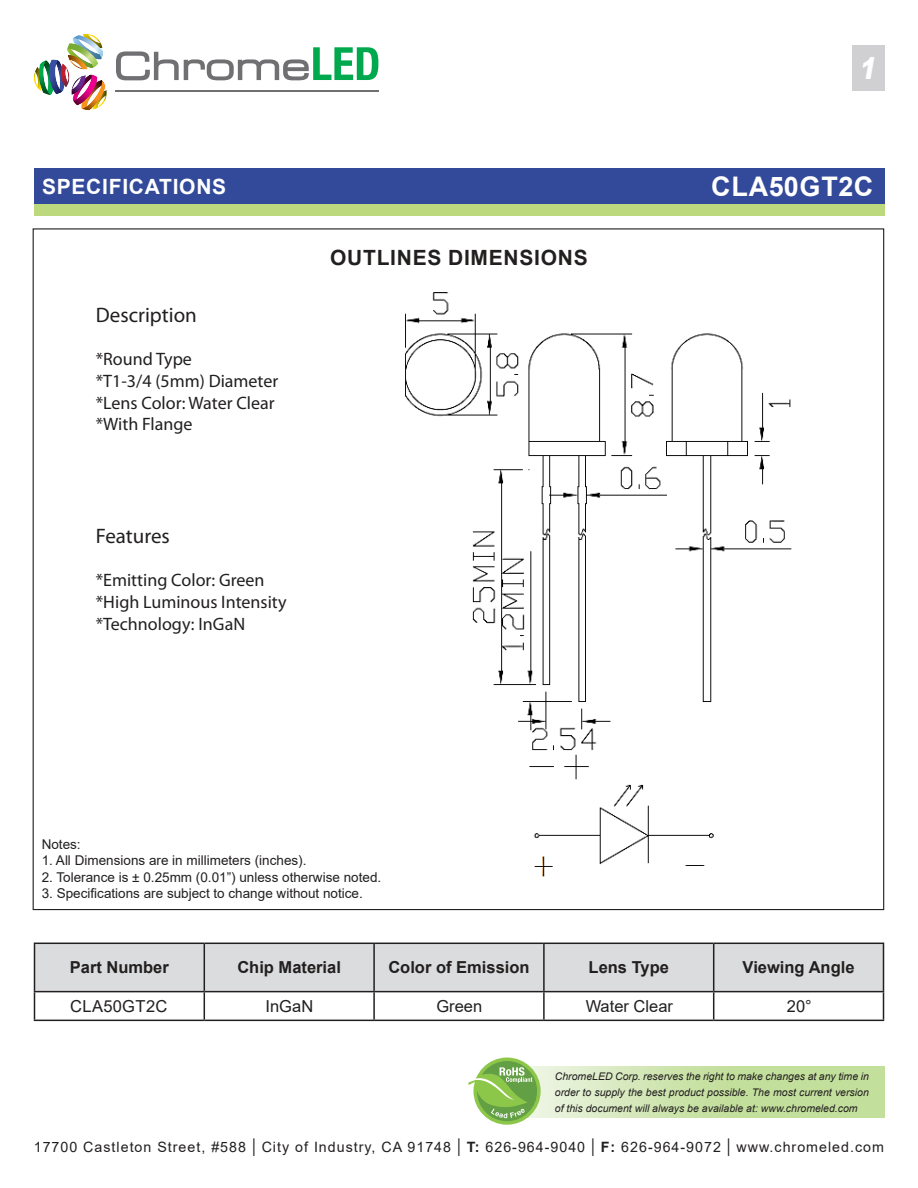
<style>
.page{position:relative;width:918px;height:1188px;background:#fff}
.page>*{position:absolute;margin:0;border:0;box-sizing:border-box;transform-origin:0 0}
.t1{font:italic 900 30px "Arial";color:#fff;scale:.8 1}
.t2{font:700 27px "Arial";letter-spacing:.02em;color:#fff}
.t3{font:21px "Myriad Pro";color:#221f1f}
.t4{font:700 21px "Arial";letter-spacing:.035em;color:#221f1f}
.t5{font:700 21px "Arial";letter-spacing:.035em;color:#fff}
.t6{font:18px/21.6px "Myriad Pro";color:#221f1f}
.t7{font:700 16.5px "Arial";color:#221f1f}
.t8{font:16.5px "Arial";color:#221f1f}
.t9{font:16.5px "Arial";letter-spacing:.02em;color:#221f1f}
.t10{font:14.25px "Arial";letter-spacing:.07em;color:#221f1f}
.t11{font:13.5px "Arial";color:#221f1f}
.t12{font:italic 10.5px/15.8px "Arial";color:#221f1f;text-align:justify}
.s1{font-size:18.6px}
.s2{font-weight:700}
</style>
<div class="page">
<img style="left:73px;top:75px;width:25px;height:31px">
<img style="left:71px;top:75px;width:15px;height:20px">
<img style="left:82px;top:80px;width:24px;height:30px">
<img style="left:39px;top:60px;width:23px;height:35px">
<img style="left:60px;top:63px;width:9px;height:25px">
<img style="left:34px;top:69px;width:5px;height:20px">
<img style="left:67px;top:43px;width:31px;height:25px">
<img style="left:68px;top:55px;width:20px;height:14px">
<img style="left:73px;top:35px;width:30px;height:24px">
<img style="left:85px;top:34px;width:17px;height:12px">
<hr style="left:115px;top:90px;width:263px;height:2px;background:#707073">
<svg style="left:116px;top:47px;width:262px;height:33px"></svg>
<svg style="left:473px;top:1058px;width:68px;height:67px"></svg>
<div style="left:477px;top:1061px;width:60px;height:60px;background:#639f44;border-radius:50%"></div>
<svg style="left:469px;top:1067px;width:64px;height:51px"></svg>
<div style="left:34px;top:168px;width:850px;height:37px;background:#334a9a"></div>
<div style="left:34px;top:204px;width:850px;height:12px;background:#bcd97d"></div>
<svg style="left:34px;top:943px;width:850px;height:77px"></svg>
<hr style="left:34px;top:1020px;width:170px;height:1px;background:#221f1f">
<hr style="left:204px;top:1020px;width:170px;height:1px;background:#221f1f">
<hr style="left:374px;top:1020px;width:170px;height:1px;background:#221f1f">
<hr style="left:544px;top:1020px;width:170px;height:1px;background:#221f1f">
<hr style="left:714px;top:1020px;width:170px;height:1px;background:#221f1f">
<div style="left:852px;top:45px;width:32px;height:46px;background:#d0d0d2"></div>
<img style="left:533px;top:784px;width:181px;height:93px">
<img style="left:405px;top:292px;width:387px;height:488px">
<h3 class="t5" style="left:42px;top:178px;width:186px">speciFicaTions</h3>
<h3 class="t3" style="left:96px;top:307px;width:103px">Description</h3>
<h3 class="t6" style="left:96px;top:350px;width:184px">*Round Type<br>*T1-3/4 (5mm) Diameter *Lens Color: Water Clear *With Flange</h3>
<h3 class="t3" style="left:96px;top:528px;width:76px">Features</h3>
<h3 class="t6" style="left:96px;top:571px;width:192px">*Emitting Color: Green *High Luminous Intensity *Technology: InGaN</h3>
<h3 class="t4" style="left:330px;top:250px;width:259px">ouTlines dimensions</h3>
<p class="t11" style="left:42px;top:839px;width:41px">Notes:</p>
<p class="t11" style="left:42px;top:856px;width:266px">1. All Dimensions are in millimeters (inches).</p>
<p class="t11" style="left:42px;top:872px;width:341px">2. Tolerance is ± 0.25mm (0.01”) unless otherwise noted.</p>
<p class="t11" style="left:42px;top:888px;width:323px">3. Specifications are subject to change without notice.</p>
<h1 class="t1" style="left:859px;top:51px;width:26px">1</h1>
<h2 class="t2" style="left:711px;top:176px;width:164px">CLA50GT2C</h2>
<h3 class="t7" style="left:70px;top:961px;width:101px">part number</h3>
<h3 class="t7" style="left:237px;top:961px;width:105px">chip material</h3>
<h3 class="t7" style="left:388px;top:961px;width:143px">color of emission</h3>
<h3 class="t7" style="left:589px;top:961px;width:82px">lens Type</h3>
<h3 class="t7" style="left:743px;top:961px;width:113px">Viewing angle</h3>
<h3 class="t9" style="left:70px;top:996px;width:99px">CLA50GT2C</h3>
<h3 class="t8" style="left:266px;top:996px;width:49px">InGaN</h3>
<h3 class="t8" style="left:436px;top:996px;width:47px">Green</h3>
<h3 class="t8" style="left:586px;top:996px;width:89px">Water Clear</h3>
<h3 class="t8" style="left:787px;top:996px;width:26px">20°</h3>
<p class="t12" style="left:555px;top:1070px;width:316px">ChromeLED Corp. reserves the right to make changes at any time in order to supply the best product possible. The most current version of this document will always be available at: www.chromeled.com</p>
<h3 class="t10" style="left:34px;top:1141px;width:852px">17700 Castleton Street, #588 <span class="s1">|</span> City of Industry, CA 91748 <span class="s1">|</span> <span class="s2">T:</span> 626-964-9040 <span class="s1">|</span> <span class="s2">F:</span> 626-964-9072 <span class="s1">|</span> www.chromeled.com</h3>
</div>
